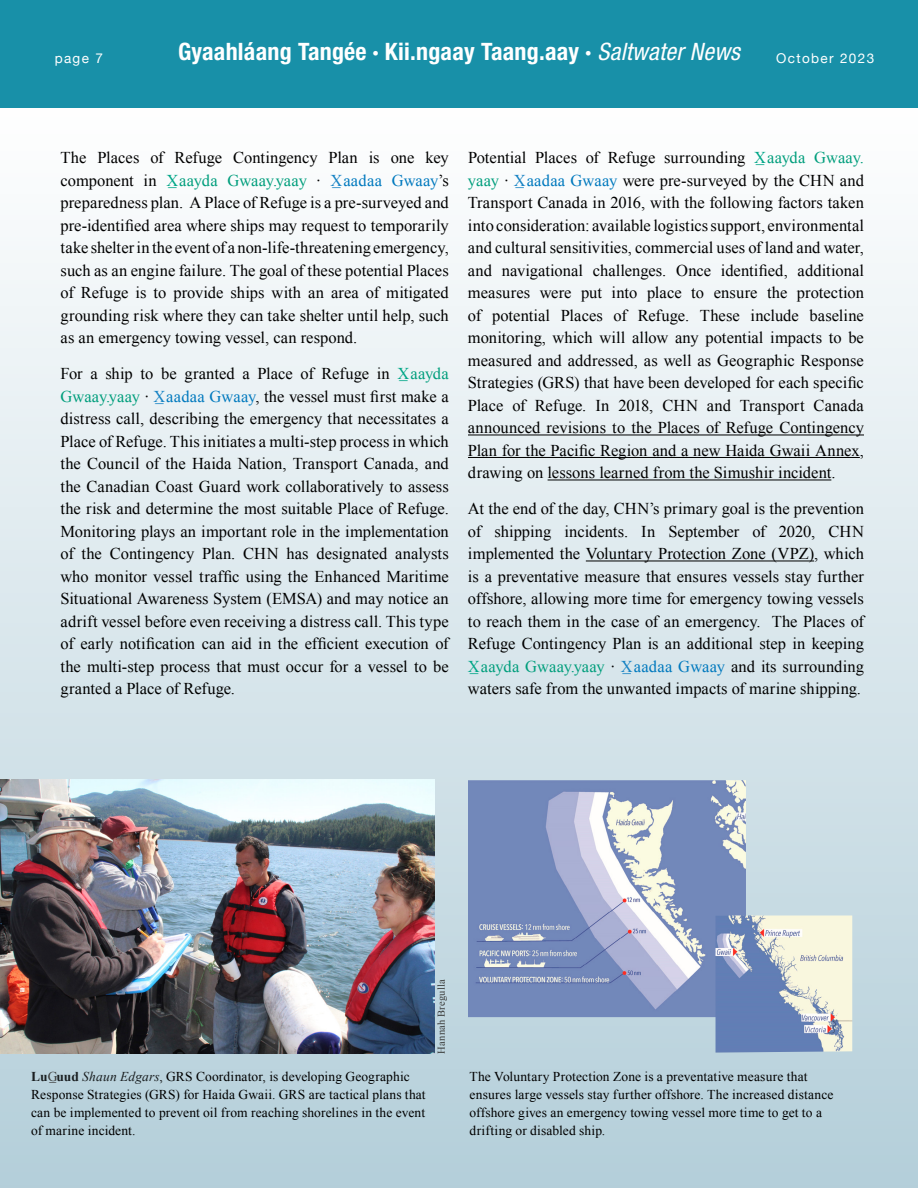
<style>
.page{position:relative;width:918px;height:1188px;background:#fff}
.page>*{position:absolute;margin:0;border:0;box-sizing:border-box;transform-origin:0 0}
.t1{font:700 condensed 24px "Helvetica Neue LT Std";letter-spacing:.01em;color:#fff}
.t2{font:16.5px/22.5px "Times New Roman";color:#000;text-align:justify}
.t3{font:13.5px/18px "Times New Roman";letter-spacing:.01em;color:#000}
.t4{font:13.5px "Helvetica Neue";letter-spacing:.1em;color:#fff}
.t5{font:10.5px "Times New Roman";letter-spacing:.025em;color:#393a39}
.s1{font-weight:400;font-style:italic}
.s2{color:#00a687}
.s3{color:#009e7c}
.s4{color:#1783c4}
.s5{color:#0079be}
.s6{font-weight:700;color:#1a1f21}
.s7{color:#393a39}
.s8{font-style:italic;color:#1a1f21}
</style>
<div class="page">
<div style="left:0;top:0;width:918px;height:108px;background:#1890a8"></div>
<div style="left:0;top:108px;width:918px;height:1080px;background:linear-gradient(to bottom,#fefefe,#b4ced9)"></div>
<hr style="left:468px;top:435px;width:396px;height:1px;background:#000">
<hr style="left:468px;top:457px;width:392px;height:1px;background:#000">
<hr style="left:548px;top:480px;width:283px;height:1px;background:#000">
<hr style="left:586px;top:561px;width:228px;height:1px;background:#000">
<img style="left:468px;top:780px;width:278px;height:237px">
<img style="left:716px;top:915px;width:136px;height:138px">
<img style="left:0;top:779px;width:435px;height:275px">
<p class="t4" style="left:55px;top:48px;width:50px">page 7</p>
<h1 class="t1" style="left:178px;top:37px;width:563px">Gyaahláang Tangée · Kii.ngaay Taang.aay · <span class="s1">Saltwater News</span></h1>
<p class="t4" style="left:776px;top:48px;width:99px">October 2023</p>
<p class="t2" style="left:61px;top:146px;width:390px">The Places of Refuge Contingency Plan is one key component in <span class="s2">X̲</span><span class="s3">aayda Gwaay.yaay</span> ∙ <span class="s4">X̲</span><span class="s5">aadaa Gwaay</span>’s preparedness plan. A Place of Refuge is a pre-surveyed and pre-identified area where ships may request to temporarily take shelter in the event of a non-life-threatening emergency, such as an engine failure. The goal of these potential Places of Refuge is to provide ships with an area of mitigated grounding risk where they can take shelter until help, such as an emergency towing vessel, can respond.</p>
<p class="t2" style="left:61px;top:362px;width:390px">For a ship to be granted a Place of Refuge in <span class="s2">X̲</span><span class="s3">aayda Gwaay.yaay</span> ∙ <span class="s4">X̲</span><span class="s5">aadaa Gwaay</span>, the vessel must first make a distress call, describing the emergency that necessitates a Place of Refuge. This initiates a multi-step process in which the Council of the Haida Nation, Transport Canada, and the Canadian Coast Guard work collaboratively to assess the risk and determine the most suitable Place of Refuge.<br>Monitoring plays an important role in the implementation of the Contingency Plan. CHN has designated analysts who monitor vessel traffic using the Enhanced Maritime Situational Awareness System (EMSA) and may notice an adrift vessel before even receiving a distress call. This type of early notification can aid in the efficient execution of the multi-step process that must occur for a vessel to be granted a Place of Refuge.</p>
<p class="t2" style="left:468px;top:146px;width:398px">Potential Places of Refuge surrounding <span class="s2">X̲</span><span class="s3">aayda Gwaay. yaay</span> ∙ <span class="s4">X̲</span><span class="s5">aadaa Gwaay</span> were pre-surveyed by the CHN and Transport Canada in 2016, with the following factors taken into consideration: available logistics support, environmental and cultural sensitivities, commercial uses of land and water, and navigational challenges. Once identified, additional measures were put into place to ensure the protection of potential Places of Refuge. These include baseline monitoring, which will allow any potential impacts to be measured and addressed, as well as Geographic Response Strategies (GRS) that have been developed for each specific Place of Refuge. In 2018, CHN and Transport Canada announced revisions to the Places of Refuge Contingency Plan for the Pacific Region and a new Haida Gwaii Annex, drawing on lessons learned from the Simushir incident.</p>
<p class="t2" style="left:468px;top:497px;width:398px">At the end of the day, CHN’s primary goal is the prevention of shipping incidents. In September of 2020, CHN implemented the Voluntary Protection Zone (VPZ), which is a preventative measure that ensures vessels stay further offshore, allowing more time for emergency towing vessels to reach them in the case of an emergency. The Places of Refuge Contingency Plan is an additional step in keeping <span class="s2">X̲</span><span class="s3">aayda Gwaay.yaay</span> ∙ <span class="s4">X̲</span><span class="s5">aadaa Gwaay</span> and its surrounding waters safe from the unwanted impacts of marine shipping.</p>
<p class="t3" style="left:31px;top:1067px;width:396px"><span class="s6">Lu</span><span class="s7">G̲</span><span class="s6">uud</span> <span class="s8">Shaun Edgars</span>, GRS Coordinator, is developing Geographic Response Strategies (GRS) for Haida Gwaii. GRS are tactical plans that can be implemented to prevent oil from reaching shorelines in the event of marine incident.</p>
<p class="t5" style="left:434px;top:1054px;width:76px;rotate:-90deg">Hannah Bregulla</p>
<p class="t3" style="left:470px;top:1067px;width:366px">The Voluntary Protection Zone is a preventative measure that ensures large vessels stay further offshore. The increased distance offshore gives an emergency towing vessel more time to get to a drifting or disabled ship.</p>
</div>
